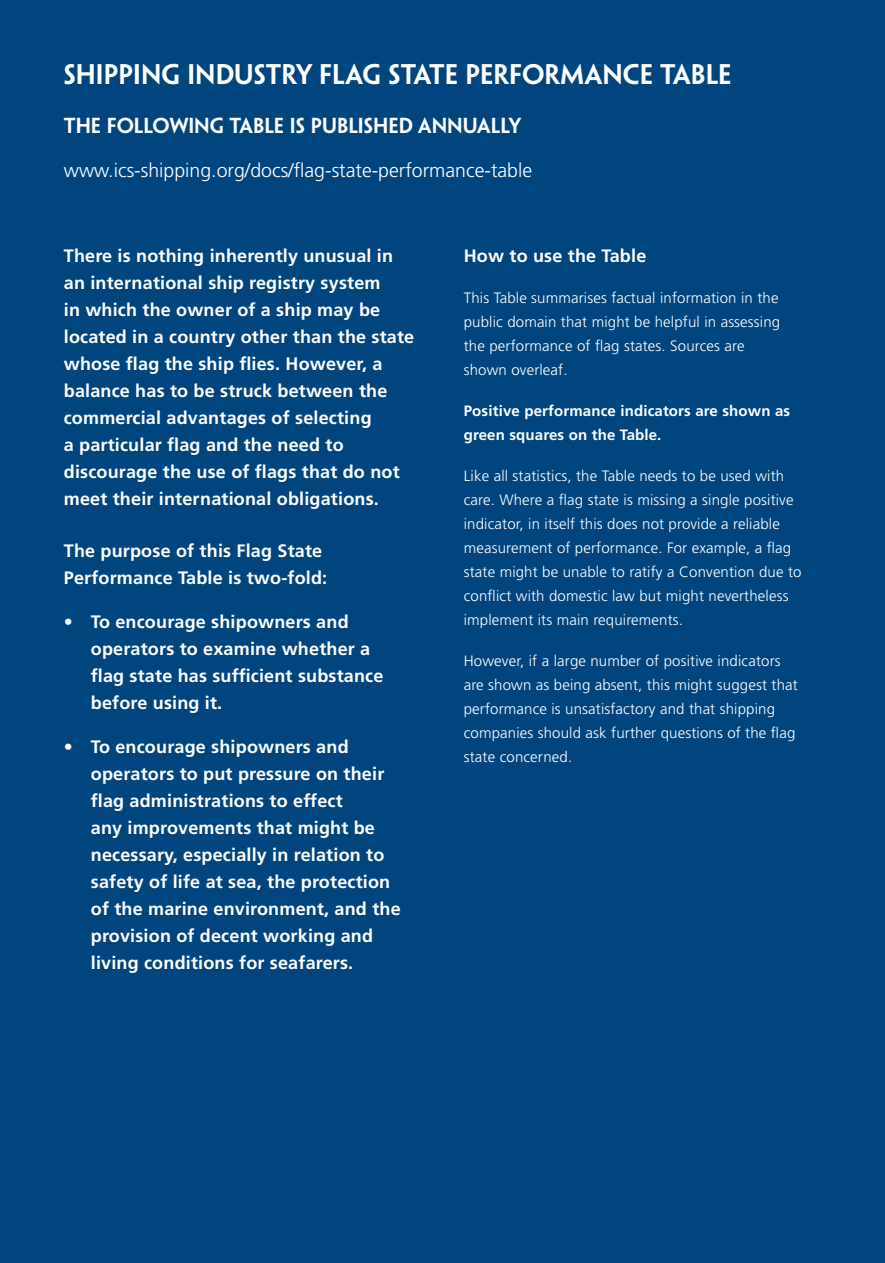
<style>
.page{position:relative;width:885px;height:1263px;background:#fff}
.page>*{position:absolute;margin:0;border:0;box-sizing:border-box;transform-origin:0 0}
.Page_head{font:600 25.5px "Penumbra Sans Std";color:#fff}
.subby{font:300 19.5px "Frutiger LT Std";color:#fff}
.subby-2{font:600 19.5px "Penumbra Sans Std";color:#fff}
.t1{font:700 18px/27px "Frutiger LT Std";letter-spacing:.01em;color:#fff}
.t2{font:300 15px/24px "Frutiger LT Std";letter-spacing:.01em;color:#fff}
.t3{font:700 15px/24px "Frutiger LT Std";letter-spacing:.01em;color:#fff}
</style>
<div class="page">
<div style="left:0;top:0;width:884px;height:1263px;background:#01457f"></div>
<p class="Page_head" style="left:64px;top:58px;width:669px">SHIPPING INDUSTRY FLAG STATE PERFORMANCE TABLE</p>
<p class="subby-2" style="left:64px;top:113px;width:459px">THE FOLLOWING TABLE IS PUBLISHED ANNUALLY</p>
<p class="subby" style="left:64px;top:160px;width:470px">www.ics-shipping.org/docs/flag-state-performance-table</p>
<p class="t1" style="left:64px;top:242px;width:352px">There is nothing inherently unusual in an international ship registry system<br>in which the owner of a ship may be located in a country other than the state whose flag the ship flies. However, a balance has to be struck between the commercial advantages of selecting<br>a particular flag and the need to discourage the use of flags that do not meet their international obligations.</p>
<p class="t1" style="left:64px;top:538px;width:265px">The purpose of this Flag State<br>Performance Table is two-fold:</p>
<p class="t1" style="left:91px;top:609px;width:294px;text-indent:-27px">• To encourage shipowners and operators to examine whether a flag state has sufficient substance before using it.</p>
<p class="t1" style="left:91px;top:734px;width:311px;text-indent:-27px">• To encourage shipowners and operators to put pressure on their flag administrations to effect<br>any improvements that might be necessary, especially in relation to safety of life at sea, the protection of the marine environment, and the provision of decent working and living conditions for seafarers.</p>
<p class="t1" style="left:463px;top:242px;width:184px">How to use the Table</p>
<p class="t2" style="left:463px;top:286px;width:318px">This Table summarises factual information in the public domain that might be helpful in assessing the performance of flag states. Sources are shown overleaf.</p>
<p class="t3" style="left:463px;top:399px;width:328px">Positive performance indicators are shown as green squares on the Table.</p>
<p class="t2" style="left:463px;top:464px;width:339px">Like all statistics, the Table needs to be used with care. Where a flag state is missing a single positive indicator, in itself this does not provide a reliable measurement of performance. For example, a flag state might be unable to ratify a Convention due to conflict with domestic law but might nevertheless implement its main requirements.</p>
<p class="t2" style="left:463px;top:649px;width:335px">However, if a large number of positive indicators are shown as being absent, this might suggest that performance is unsatisfactory and that shipping companies should ask further questions of the flag state concerned.</p>
</div>
